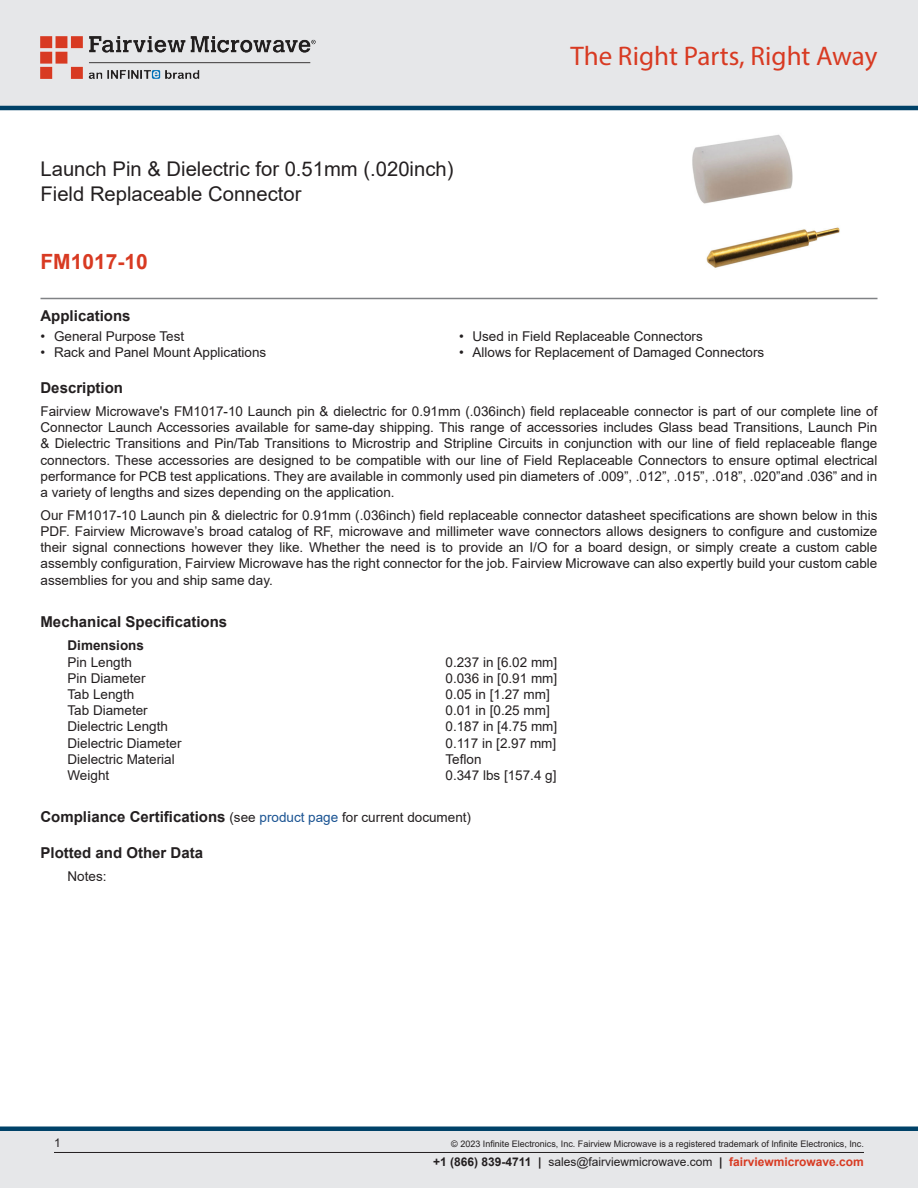
<style>
.page{position:relative;width:918px;height:1188px;background:#fff}
.page>*{position:absolute;margin:0;border:0;box-sizing:border-box;transform-origin:0 0}
.t1{font:27px "Myriad Pro";color:#d83a22}
.Branded_Part_No{font:700 21px "Arial";color:#d83a22}
.Web_Description_Para{font:20.25px/24.3px "Arial";color:#231f20}
.Head1_for_Compliance{font:700 15px "Arial";color:#231f20}
.Head1{font:700 15px "Arial";color:#231f20}
.MarketingDescription{font:13.5px/16.2px "Arial";color:#231f20;text-align:justify}
.Specs_Para{font:13.5px "Arial";color:#231f20}
.Head2_after_Head1{font:700 13.5px "Arial";color:#231f20}
.Specs_Notes_Para{font:13.5px "Arial";color:#231f20}
.t2{font:12px "Arial";color:#231f20}
.Copyright_disclaimer{font:9px "Arial";color:#231f20}
.s1{font-weight:400;font-size:13.5px}
.s2{font-weight:400;font-size:13.5px;color:#1a5392}
.s3{font-weight:700}
.s4{font-weight:700;color:#d83a22}
</style>
<div class="page">
<div style="left:0;top:1131px;width:918px;height:57px;background:#e6e7e9"></div>
<div style="left:0;top:1126px;width:918px;height:5px;background:#004268"></div>
<div style="left:0;top:0;width:918px;height:108px;background:#e6e7e9"></div>
<hr style="left:0;top:106px;width:918px;height:4px;background:#004268">
<img style="left:40px;top:36px;width:276px;height:42px">
<hr style="left:54px;top:1152px;width:810px;height:1px;background:#231f20">
<hr style="left:40px;top:298px;width:838px;height:1px;background:#808285">
<img style="left:692px;top:134px;width:148px;height:134px">
<h1 class="Web_Description_Para" style="left:40px;top:157px;width:415px">Launch Pin &amp; Dielectric for 0.51mm (.020inch)<br>Field Replaceable Connector</h1>
<p class="Branded_Part_No" style="left:40px;top:247px;width:109px">FM1017-10</p>
<h1 class="t1" style="left:571px;top:39px;width:308px">The Right Parts, Right Away</h1>
<p class="Head1" style="left:40px;top:306px;width:92px">Applications</p>
<p class="MarketingDescription" style="left:40px;top:328px;width:145px">• General Purpose Test</p>
<p class="MarketingDescription" style="left:40px;top:344px;width:227px">• Rack and Panel Mount Applications</p>
<p class="MarketingDescription" style="left:459px;top:328px;width:245px">• Used in Field Replaceable Connectors</p>
<p class="MarketingDescription" style="left:459px;top:344px;width:307px">• Allows for Replacement of Damaged Connectors</p>
<p class="Head1" style="left:40px;top:377px;width:84px">Description</p>
<p class="MarketingDescription" style="left:40px;top:403px;width:838px">Fairview Microwave's FM1017-10 Launch pin &amp; dielectric for 0.91mm (.036inch) field replaceable connector is part of our complete line of Connector Launch Accessories available for same-day shipping. This range of accessories includes Glass bead Transitions, Launch Pin &amp; Dielectric Transitions and Pin/Tab Transitions to Microstrip and Stripline Circuits in conjunction with our line of field replaceable flange connectors. These accessories are designed to be compatible with our line of Field Replaceable Connectors to ensure optimal electrical performance for PCB test applications. They are available in commonly used pin diameters of .009”, .012”, .015”, .018”, .020”and .036” and in a variety of lengths and sizes depending on the application.</p>
<p class="MarketingDescription" style="left:40px;top:507px;width:838px">Our FM1017-10 Launch pin &amp; dielectric for 0.91mm (.036inch) field replaceable connector datasheet specifications are shown below in this PDF. Fairview Microwave’s broad catalog of RF, microwave and millimeter wave connectors allows designers to configure and customize their signal connections however they like. Whether the need is to provide an I/O for a board design, or simply create a custom cable assembly configuration, Fairview Microwave has the right connector for the job. Fairview Microwave can also expertly build your custom cable assemblies for you and ship same day.</p>
<p class="Head1" style="left:40px;top:612px;width:188px">Mechanical Specifications</p>
<p class="Head2_after_Head1" style="left:68px;top:636px;width:78px">Dimensions</p>
<p class="Specs_Para" style="left:68px;top:653px;width:66px">Pin Length</p>
<p class="Specs_Para" style="left:446px;top:653px;width:113px">0.237 in [6.02 mm]</p>
<p class="Specs_Para" style="left:68px;top:669px;width:80px">Pin Diameter</p>
<p class="Specs_Para" style="left:446px;top:669px;width:113px">0.036 in [0.91 mm]</p>
<p class="Specs_Para" style="left:68px;top:685px;width:68px">Tab Length</p>
<p class="Specs_Para" style="left:446px;top:685px;width:106px">0.05 in [1.27 mm]</p>
<p class="Specs_Para" style="left:68px;top:701px;width:82px">Tab Diameter</p>
<p class="Specs_Para" style="left:446px;top:701px;width:106px">0.01 in [0.25 mm]</p>
<p class="Specs_Para" style="left:68px;top:717px;width:102px">Dielectric Length</p>
<p class="Specs_Para" style="left:446px;top:717px;width:113px">0.187 in [4.75 mm]</p>
<p class="Specs_Para" style="left:68px;top:734px;width:116px">Dielectric Diameter</p>
<p class="Specs_Para" style="left:446px;top:734px;width:112px">0.117 in [2.97 mm]</p>
<p class="Specs_Para" style="left:68px;top:750px;width:109px">Dielectric Material</p>
<p class="Specs_Para" style="left:446px;top:750px;width:38px">Teflon</p>
<p class="Specs_Para" style="left:68px;top:766px;width:43px">Weight</p>
<p class="Specs_Para" style="left:446px;top:766px;width:113px">0.347 lbs [157.4 g]</p>
<p class="Head1_for_Compliance" style="left:40px;top:806px;width:432px">Compliance Certifications <span class="s1">(see</span> <span class="s2">product page</span> <span class="s1">for current document)</span></p>
<p class="Head1_for_Compliance" style="left:40px;top:842px;width:164px">Plotted and Other Data</p>
<p class="Specs_Notes_Para" style="left:68px;top:867px;width:41px">Notes:</p>
<p class="t2" style="left:54px;top:1135px;width:8px">1</p>
<p class="Copyright_disclaimer" style="left:451px;top:1138px;width:414px">© 2023 Infinite Electronics, Inc. Fairview Microwave is a registered trademark of Infinite Electronics, Inc.</p>
<p class="t2" style="left:433px;top:1153px;width:432px"><span class="s3">+1 (866) 839-4711 |</span> sales@fairviewmicrowave.com <span class="s3">|</span> <span class="s4">fairviewmicrowave.com</span></p>
</div>
